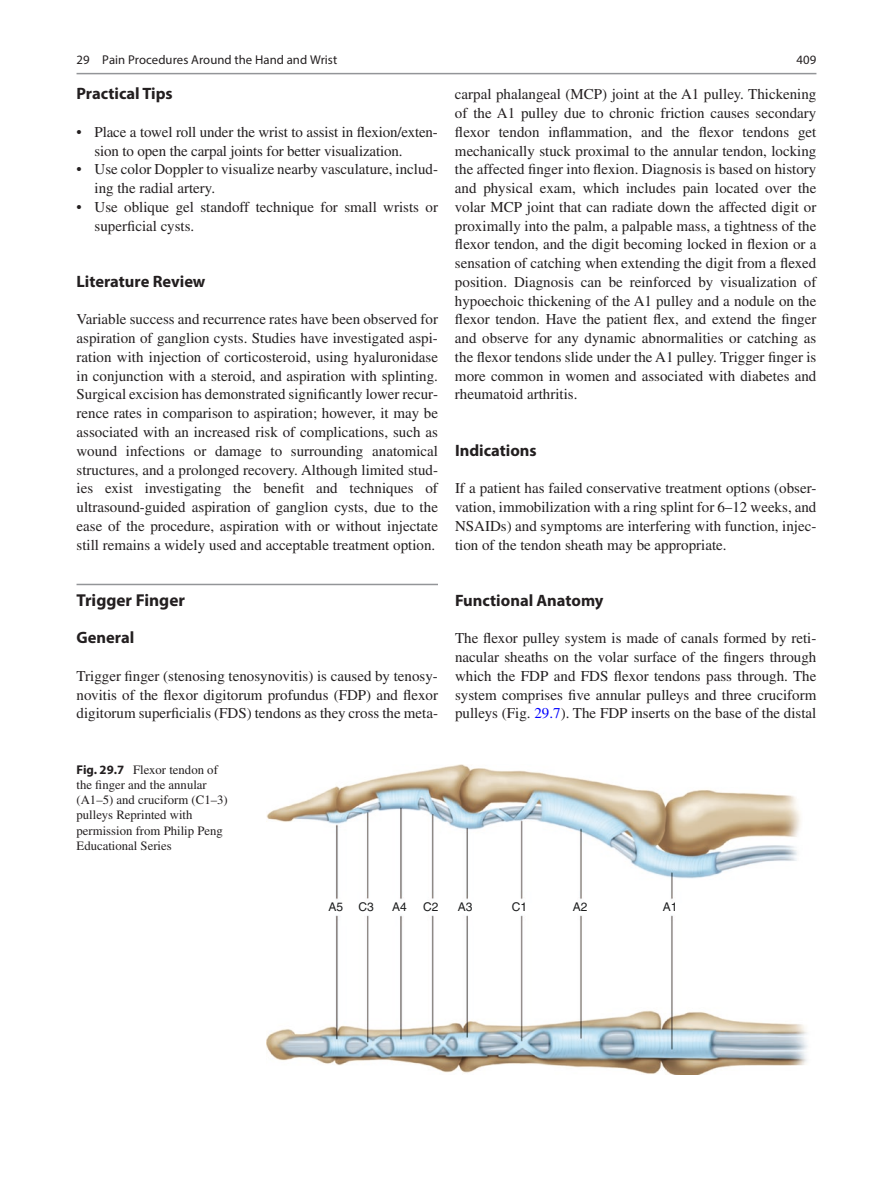
<style>
.page{position:relative;width:893px;height:1187px;background:#fff}
.page>*{position:absolute;margin:0;border:0;box-sizing:border-box;transform-origin:0 0}
.t1{font:700 17.25px "Myriad Pro";color:#231f20}
.t2{font:700 16.5px "Myriad Pro";color:#231f20}
.t3{font:15px/18.8px "Times LT Std";color:#231f20;text-align:justify}
.t4{font:12.75px/15px "Times LT Std";color:#231f20}
.t5{font:12.75px "Myriad Pro Regular 3";letter-spacing:.005em;color:#231f20}
.t6{font:12.75px "Myriad Pro";color:#231f20}
.t7{font:12px "Helvetica 3";color:#1d1e1f}
.s1{color:#00f}
.s2{font-family:"Myriad Pro";font-weight:700}
</style>
<div class="page">
<hr style="left:77px;top:583px;width:361px;height:2px;background:#939598">
<img style="left:267px;top:764px;width:541px;height:310px">
<hr style="left:77px;top:73px;width:739px;height:1px;background:#939598">
<p class="t5" style="left:77px;top:52px;width:262px">29 Pain Procedures Around the Hand and Wrist</p>
<p class="t2" style="left:77px;top:83px;width:98px">Practical Tips</p>
<p class="t3" style="left:95px;top:122px;width:345px;text-indent:-18px">• Place a towel roll under the wrist to assist in flexion/exten&shy;sion to open the carpal joints for better visualization.</p>
<p class="t3" style="left:95px;top:160px;width:345px;text-indent:-18px">• Use color Doppler to visualize nearby vasculature, includ&shy;ing the radial artery.</p>
<p class="t3" style="left:95px;top:197px;width:345px;text-indent:-18px">• Use oblique gel standoff technique for small wrists or superficial cysts.</p>
<p class="t2" style="left:77px;top:270px;width:130px">Literature Review</p>
<p class="t3" style="left:77px;top:310px;width:363px">Variable success and recurrence rates have been observed for aspiration of ganglion cysts. Studies have investigated aspi&shy;ration with injection of corticosteroid, using hyaluronidase in conjunction with a steroid, and aspiration with splinting.<br>Surgical excision has demonstrated significantly lower recur&shy;rence rates in comparison to aspiration; however, it may be associated with an increased risk of complications, such as wound infections or damage to surrounding anatomical structures, and a prolonged recovery. Although limited stud&shy;ies exist investigating the benefit and techniques of ultrasound-guided aspiration of ganglion cysts, due to the ease of the procedure, aspiration with or without injectate still remains a widely used and acceptable treatment option.</p>
<p class="t1" style="left:77px;top:588px;width:110px">Trigger Finger</p>
<p class="t2" style="left:77px;top:627px;width:59px">General</p>
<p class="t3" style="left:77px;top:666px;width:363px">Trigger finger (stenosing tenosynovitis) is caused by tenosy&shy;novitis of the flexor digitorum profundus (FDP) and flexor digitorum superficialis (FDS) tendons as they cross the meta-</p>
<p class="t6" style="left:796px;top:52px;width:21px">409</p>
<p class="t3" style="left:455px;top:85px;width:363px">carpal phalangeal (MCP) joint at the A1 pulley. Thickening of the A1 pulley due to chronic friction causes secondary flexor tendon inflammation, and the flexor tendons get mechanically stuck proximal to the annular tendon, locking the affected finger into flexion. Diagnosis is based on history and physical exam, which includes pain located over the volar MCP joint that can radiate down the affected digit or proximally into the palm, a palpable mass, a tightness of the flexor tendon, and the digit becoming locked in flexion or a sensation of catching when extending the digit from a flexed position. Diagnosis can be reinforced by visualization of hypoechoic thickening of the A1 pulley and a nodule on the flexor tendon. Have the patient flex, and extend the finger and observe for any dynamic abnormalities or catching as the flexor tendons slide under the A1 pulley. Trigger finger is more common in women and associated with diabetes and rheumatoid arthritis.</p>
<p class="t2" style="left:455px;top:439px;width:83px">Indications</p>
<p class="t3" style="left:455px;top:479px;width:363px">If a patient has failed conservative treatment options (obser&shy;vation, immobilization with a ring splint for 6–12 weeks, and NSAIDs) and symptoms are interfering with function, injec&shy;tion of the tendon sheath may be appropriate.</p>
<p class="t2" style="left:455px;top:589px;width:150px">Functional Anatomy</p>
<p class="t3" style="left:455px;top:629px;width:363px">The flexor pulley system is made of canals formed by reti&shy;nacular sheaths on the volar surface of the fingers through which the FDP and FDS flexor tendons pass through. The system comprises five annular pulleys and three cruciform pulleys (Fig. <span class="s1">29.7</span>). The FDP inserts on the base of the distal</p>
<p class="t4" style="left:77px;top:762px;width:153px"><span class="s2">Fig. 29.7</span> Flexor tendon of the finger and the annular (A1–5) and cruciform (C1–3) pulleys Reprinted with permission from Philip Peng<br>Educational Series</p>
<p class="t7" style="left:328px;top:899px;width:16px">A5</p>
<p class="t7" style="left:358px;top:899px;width:17px">C3</p>
<p class="t7" style="left:392px;top:899px;width:16px">A4</p>
<p class="t7" style="left:423px;top:899px;width:17px">C2</p>
<p class="t7" style="left:458px;top:899px;width:16px">A3</p>
<p class="t7" style="left:512px;top:899px;width:17px">C1</p>
<p class="t7" style="left:573px;top:899px;width:16px">A2</p>
<p class="t7" style="left:663px;top:899px;width:16px">A1</p>
</div>
